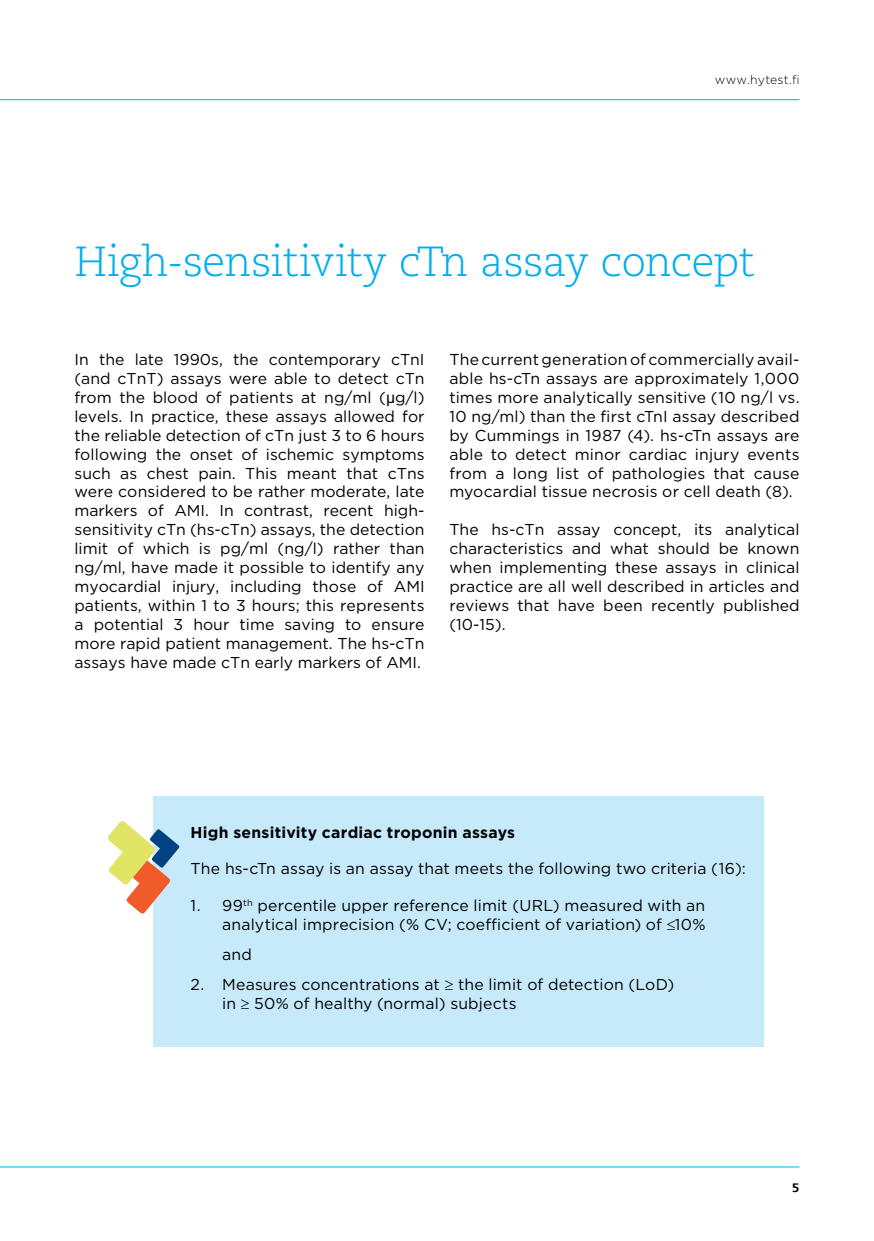
<style>
.page{position:relative;width:874px;height:1241px;background:#fff}
.page>*{position:absolute;margin:0;border:0;box-sizing:border-box;transform-origin:0 0}
.t1{font:300 42px "Caecilia LT Std";letter-spacing:-.015em;color:#00aeef}
.t2{font:15.75px/18.9px "Gotham";letter-spacing:.005em;color:#000;text-align:justify}
.t3{font:700 15.75px "Gotham";letter-spacing:.015em;color:#000}
.t4{font:300 12.25px "Gotham";letter-spacing:.025em;color:#000}
.t5{font:800 12.25px "Caecilia LT Std";color:#000}
.s1{font-family:"Arial"}
</style>
<div class="page">
<hr style="left:0;top:1166px;width:799px;height:1px;background:#00aeef">
<hr style="left:0;top:99px;width:799px;height:1px;background:#00aeef">
<div style="left:153px;top:796px;width:610px;height:250px;background:#c7eafb"></div>
<svg style="left:108px;top:821px;width:71px;height:92px"></svg>
<p class="t4" style="left:714px;top:72px;width:86px">www.hytest.fi</p>
<h1 class="t1" style="left:74px;top:237px;width:681px">High-sensitivity cTn assay concept</h1>
<p class="t2" style="left:74px;top:349px;width:351px">In the late 1990s, the contemporary cTnI (and cTnT) assays were able to detect cTn from the blood of patients at ng/ml (<span class="s1">µ</span>g/l) levels. In practice, these assays allowed for the reliable detection of cTn just 3 to 6 hours following the onset of ischemic symptoms such as chest pain. This meant that cTns were considered to be rather moderate, late markers of AMI. In contrast, recent high&shy;sensitivity cTn (hs-cTn) assays, the detection limit of which is pg/ml (ng/l) rather than ng/ml, have made it possible to identify any myocardial injury, including those of AMI patients, within 1 to 3 hours; this represents a potential 3 hour time saving to ensure more rapid patient management. The hs-cTn assays have made cTn early markers of AMI.</p>
<p class="t2" style="left:449px;top:349px;width:351px">The current generation of commercially avail&shy;able hs-cTn assays are approximately 1,000 times more analytically sensitive (10 ng/l vs.<br>10 ng/ml) than the first cTnI assay described by Cummings in 1987 (4). hs-cTn assays are able to detect minor cardiac injury events from a long list of pathologies that cause myocardial tissue necrosis or cell death (8).</p>
<p class="t2" style="left:449px;top:520px;width:351px">The hs-cTn assay concept, its analytical characteristics and what should be known when implementing these assays in clinical practice are all well described in articles and reviews that have been recently published (10-15).</p>
<p class="t3" style="left:190px;top:821px;width:326px">High sensitivity cardiac troponin assays</p>
<p class="t2" style="left:190px;top:858px;width:556px">The hs-cTn assay is an assay that meets the following two criteria (16):</p>
<p class="t2" style="left:190px;top:895px;width:516px;text-align:right">1. 99<sup>th</sup> percentile upper reference limit (URL) measured with an analytical imprecision (% CV; coefficient of variation) of ≤10%</p>
<p class="t2" style="left:222px;top:944px;width:31px">and</p>
<p class="t2" style="left:222px;top:974px;width:453px;text-indent:-32px">2. Measures concentrations at ≥ the limit of detection (LoD) in ≥ 50% of healthy (normal) subjects</p>
<p class="t5" style="left:791px;top:1179px;width:9px">5</p>
</div>
